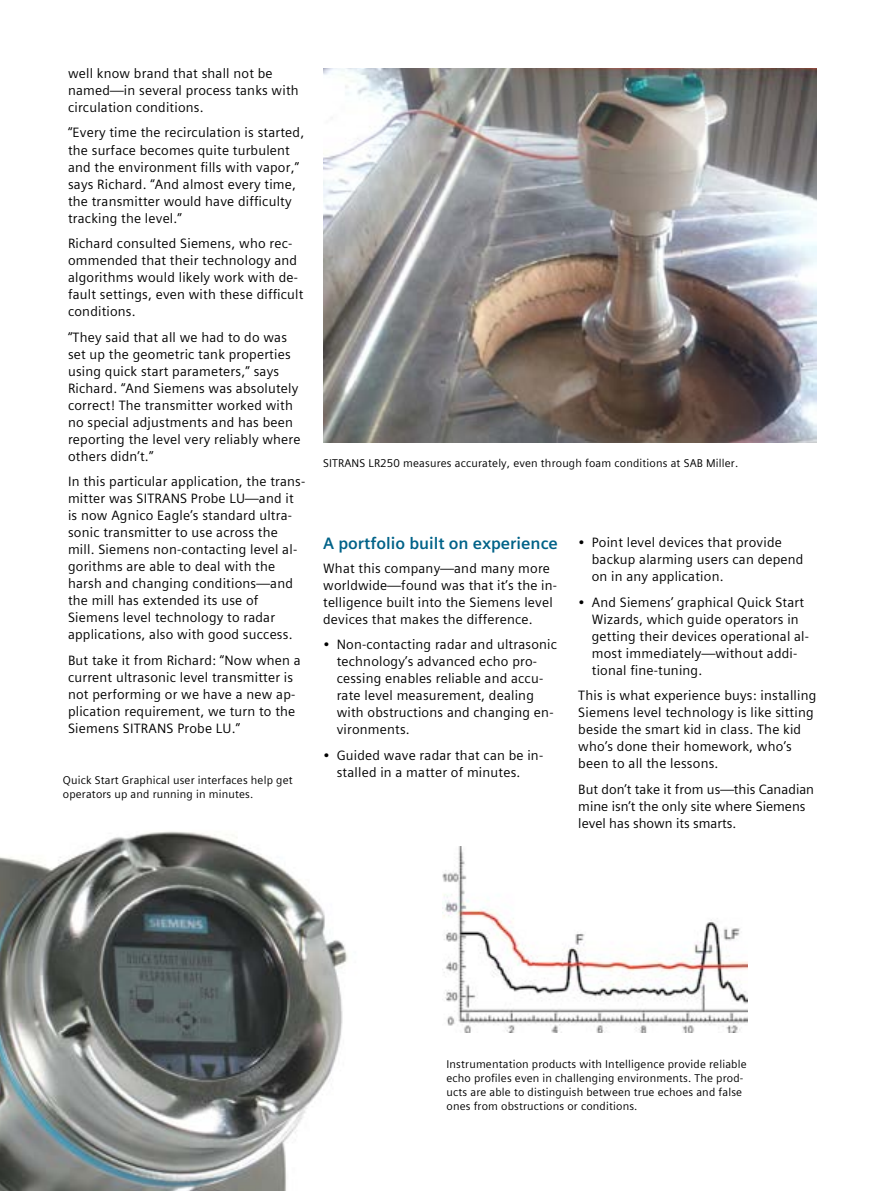
<style>
.page{position:relative;width:893px;height:1191px;background:#fff}
.page>*{position:absolute;margin:0;border:0;box-sizing:border-box;transform-origin:0 0}
.t1{font:700 16.5px "Siemens Sans Global";color:#006288}
.t2{font:13.5px/17px "Siemens Sans Global";letter-spacing:.015em;color:#000}
.t3{font:11.25px/14.2px "Siemens Sans Global";letter-spacing:.015em;color:#000}
</style>
<div class="page">
<img style="left:323px;top:68px;width:493px;height:374px">
<img style="left:0;top:831px;width:348px;height:360px">
<img style="left:442px;top:846px;width:305px;height:187px">
<p class="t2" style="left:68px;top:65px;width:232px">well know brand that shall not be named—in several process tanks with circulation conditions.</p>
<p class="t2" style="left:68px;top:124px;width:238px">“Every time the recirculation is started, the surface becomes quite turbulent and the environment fills with vapor,” says Richard. “And almost every time, the transmitter would have difficulty tracking the level.”</p>
<p class="t2" style="left:68px;top:235px;width:237px">Richard consulted Siemens, who rec&shy;ommended that their technology and algorithms would likely work with de&shy;fault settings, even with these difficult conditions.</p>
<p class="t2" style="left:68px;top:328px;width:234px">“They said that all we had to do was set up the geometric tank properties using quick start parameters,” says Richard. “And Siemens was absolutely correct! The transmitter worked with no special adjustments and has been reporting the level very reliably where others didn’t.”</p>
<p class="t2" style="left:68px;top:473px;width:239px">In this particular application, the trans&shy;mitter was SITRANS Probe LU—and it is now Agnico Eagle’s standard ultra&shy;sonic transmitter to use across the mill. Siemens non-contacting level al&shy;gorithms are able to deal with the harsh and changing conditions—and the mill has extended its use of Siemens level technology to radar applications, also with good success.</p>
<p class="t2" style="left:68px;top:652px;width:234px">But take it from Richard: “Now when a current ultrasonic level transmitter is not performing or we have a new ap&shy;plication requirement, we turn to the Siemens SITRANS Probe LU.”</p>
<p class="t3" style="left:63px;top:772px;width:231px">Quick Start Graphical user interfaces help get operators up and running in minutes.</p>
<p class="t3" style="left:323px;top:456px;width:417px">SITRANS LR250 measures accurately, even through foam conditions at SAB Miller.</p>
<p class="t1" style="left:323px;top:530px;width:236px">A portfolio built on experience</p>
<p class="t2" style="left:323px;top:559px;width:235px">What this company—and many more worldwide—found was that it’s the in&shy;telligence built into the Siemens level devices that makes the difference.</p>
<p class="t2" style="left:337px;top:636px;width:222px;text-indent:-14px">• Non-contacting radar and ultrasonic technology’s advanced echo pro&shy;cessing enables reliable and accu&shy;rate level measurement, dealing with obstructions and changing en&shy;vironments.</p>
<p class="t2" style="left:337px;top:747px;width:208px;text-indent:-14px">• Guided wave radar that can be in&shy;stalled in a matter of minutes.</p>
<p class="t2" style="left:592px;top:534px;width:213px;text-indent:-14px">• Point level devices that provide backup alarming users can depend on in any application.</p>
<p class="t2" style="left:592px;top:593px;width:219px;text-indent:-14px">• And Siemens’ graphical Quick Start<br>Wizards, which guide operators in getting their devices operational al&shy;most immediately—without addi&shy;tional fine-tuning.</p>
<p class="t2" style="left:578px;top:687px;width:240px">This is what experience buys: installing Siemens level technology is like sitting beside the smart kid in class. The kid who’s done their homework, who’s been to all the lessons.</p>
<p class="t2" style="left:578px;top:780px;width:237px">But don’t take it from us—this Canadian mine isn’t the only site where Siemens level has shown its smarts.</p>
<p class="t3" style="left:446px;top:1056px;width:302px">Instrumentation products with Intelligence provide reliable echo profiles even in challenging environments. The prod&shy;ucts are able to distinguish between true echoes and false ones from obstructions or conditions.</p>
</div>
